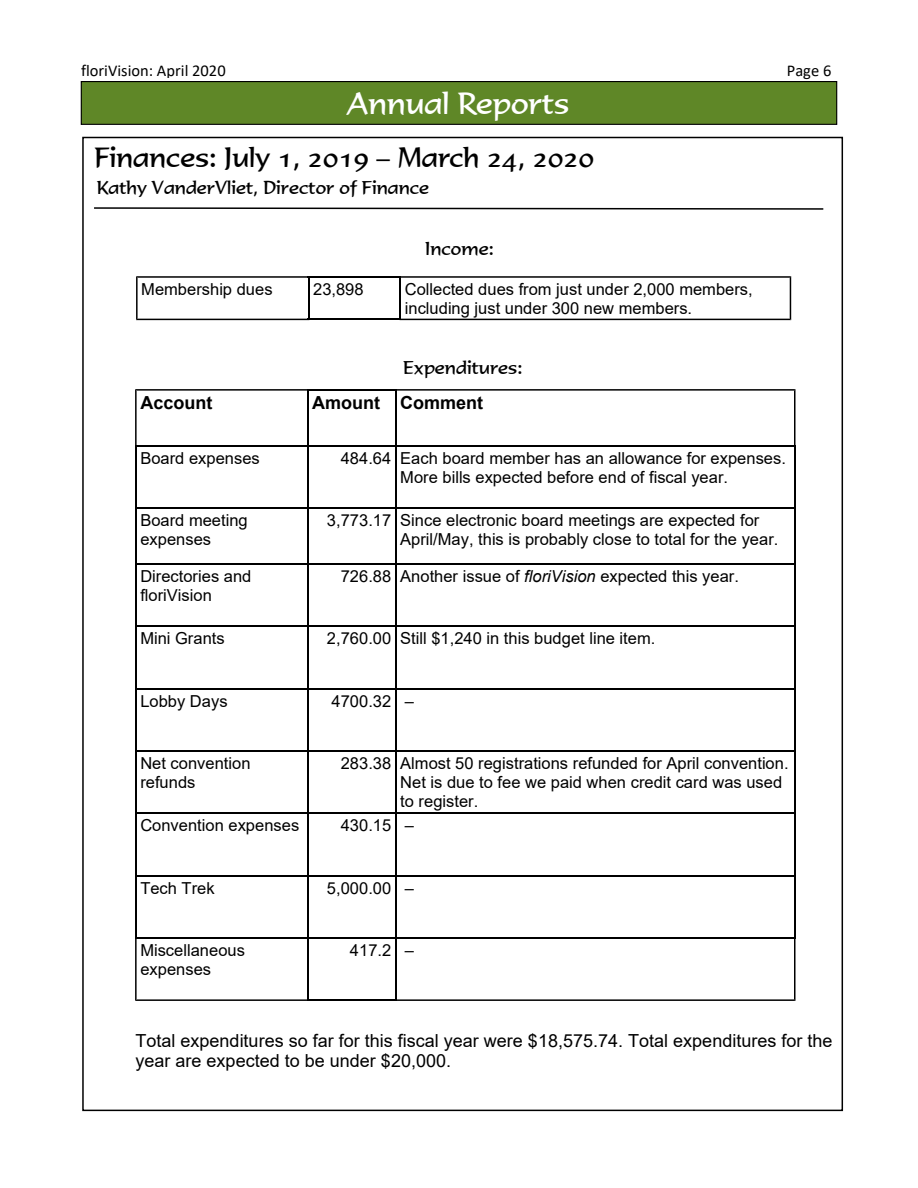
<style>
.page{position:relative;width:918px;height:1188px;background:#fff}
.page>*{position:absolute;margin:0;border:0;box-sizing:border-box;transform-origin:0 0}
.t1{font:30px "Formal 436 BT";color:#fff}
.t2{font:27px "Formal 436 BT";color:#000}
.t3{font:18px/20.7px "Arial";color:#000}
.t4{font:18px "Formal 436 BT";color:#000}
.t5{font:700 18px "Arial";color:#000}
.t6{font:16.5px/18.9px "Arial";color:#000}
.t7{font:16.5px "Calibri";color:#000}
.s1{font-style:italic}
</style>
<div class="page">
<div style="left:81px;top:82px;width:756px;height:42px;background:#5f8727"></div>
<div style="left:81px;top:81px;width:756px;height:44px;border:1px solid #000"></div>
<hr style="left:307px;top:389px;width:90px;height:2px;background:#000">
<hr style="left:307px;top:445px;width:90px;height:1px;background:#000">
<hr style="left:135px;top:507px;width:173px;height:2px;background:#000">
<hr style="left:307px;top:507px;width:90px;height:2px;background:#000">
<hr style="left:395px;top:507px;width:401px;height:2px;background:#000">
<hr style="left:135px;top:563px;width:173px;height:2px;background:#000">
<hr style="left:307px;top:563px;width:90px;height:2px;background:#000">
<hr style="left:395px;top:563px;width:401px;height:2px;background:#000">
<hr style="left:135px;top:626px;width:173px;height:1px;background:#000">
<hr style="left:307px;top:626px;width:90px;height:1px;background:#000">
<hr style="left:395px;top:626px;width:401px;height:1px;background:#000">
<hr style="left:135px;top:688px;width:173px;height:1px;background:#000">
<hr style="left:307px;top:688px;width:90px;height:1px;background:#000">
<hr style="left:395px;top:688px;width:401px;height:1px;background:#000">
<hr style="left:135px;top:750px;width:173px;height:2px;background:#000">
<hr style="left:307px;top:750px;width:90px;height:2px;background:#000">
<hr style="left:395px;top:750px;width:401px;height:2px;background:#000">
<hr style="left:135px;top:812px;width:173px;height:2px;background:#000">
<hr style="left:307px;top:812px;width:90px;height:2px;background:#000">
<hr style="left:395px;top:812px;width:401px;height:2px;background:#000">
<hr style="left:135px;top:875px;width:173px;height:1px;background:#000">
<hr style="left:307px;top:875px;width:90px;height:1px;background:#000">
<hr style="left:395px;top:875px;width:401px;height:1px;background:#000">
<hr style="left:307px;top:937px;width:90px;height:2px;background:#000">
<hr style="left:307px;top:999px;width:90px;height:2px;background:#000">
<svg style="left:135px;top:389px;width:172px;height:57px"></svg>
<hr style="left:135px;top:445px;width:2px;height:64px;background:#000">
<hr style="left:135px;top:507px;width:2px;height:58px;background:#000">
<hr style="left:135px;top:563px;width:2px;height:64px;background:#000">
<hr style="left:135px;top:626px;width:2px;height:63px;background:#000">
<hr style="left:135px;top:688px;width:2px;height:64px;background:#000">
<hr style="left:135px;top:750px;width:2px;height:64px;background:#000">
<hr style="left:135px;top:812px;width:2px;height:64px;background:#000">
<hr style="left:135px;top:875px;width:2px;height:64px;background:#000">
<svg style="left:135px;top:937px;width:172px;height:64px"></svg>
<hr style="left:307px;top:389px;width:1px;height:57px;background:#000">
<hr style="left:307px;top:445px;width:1px;height:64px;background:#000">
<hr style="left:307px;top:507px;width:1px;height:58px;background:#000">
<hr style="left:307px;top:563px;width:1px;height:64px;background:#000">
<hr style="left:307px;top:626px;width:1px;height:63px;background:#000">
<hr style="left:307px;top:688px;width:1px;height:64px;background:#000">
<hr style="left:307px;top:750px;width:1px;height:64px;background:#000">
<hr style="left:307px;top:812px;width:1px;height:64px;background:#000">
<hr style="left:307px;top:875px;width:1px;height:64px;background:#000">
<hr style="left:307px;top:937px;width:1px;height:64px;background:#000">
<hr style="left:395px;top:445px;width:2px;height:64px;background:#000">
<hr style="left:395px;top:507px;width:2px;height:58px;background:#000">
<hr style="left:395px;top:563px;width:2px;height:64px;background:#000">
<hr style="left:395px;top:626px;width:2px;height:63px;background:#000">
<hr style="left:395px;top:688px;width:2px;height:64px;background:#000">
<hr style="left:395px;top:750px;width:2px;height:64px;background:#000">
<hr style="left:395px;top:812px;width:2px;height:64px;background:#000">
<hr style="left:395px;top:875px;width:2px;height:64px;background:#000">
<svg style="left:395px;top:389px;width:401px;height:57px"></svg>
<hr style="left:794px;top:445px;width:2px;height:64px;background:#000">
<hr style="left:794px;top:507px;width:2px;height:58px;background:#000">
<hr style="left:794px;top:563px;width:2px;height:64px;background:#000">
<hr style="left:794px;top:626px;width:2px;height:63px;background:#000">
<hr style="left:794px;top:688px;width:2px;height:64px;background:#000">
<hr style="left:794px;top:750px;width:2px;height:64px;background:#000">
<hr style="left:794px;top:812px;width:2px;height:64px;background:#000">
<hr style="left:794px;top:875px;width:2px;height:64px;background:#000">
<svg style="left:395px;top:937px;width:401px;height:64px"></svg>
<hr style="left:308px;top:276px;width:93px;height:2px;background:#000">
<hr style="left:308px;top:319px;width:93px;height:1px;background:#000">
<svg style="left:136px;top:276px;width:172px;height:44px"></svg>
<hr style="left:308px;top:276px;width:1px;height:44px;background:#000">
<svg style="left:400px;top:276px;width:391px;height:44px"></svg>
<svg style="left:94px;top:207px;width:730px;height:3px"></svg>
<p class="t7" style="left:81px;top:64px;width:146px">floriVision: April 2020</p>
<p class="t7" style="left:787px;top:63px;width:46px">Page 6</p>
<h1 class="t1" style="left:348px;top:92px;width:223px">Annual Reports</h1>
<h2 class="t2" style="left:94px;top:146px;width:501px">Finances: July 1, 2019 – March 24, 2020</h2>
<p class="t4" style="left:97px;top:181px;width:334px">Kathy VanderVliet, Director of Finance</p>
<p class="t4" style="left:425px;top:241px;width:70px">Income:</p>
<p class="t6" style="left:141px;top:281px;width:133px">Membership dues</p>
<p class="t6" style="left:313px;top:281px;width:52px">23,898</p>
<p class="t6" style="left:405px;top:281px;width:349px">Collected dues from just under 2,000 members, including just under 300 new members.</p>
<p class="t4" style="left:403px;top:360px;width:121px">Expenditures:</p>
<p class="t5" style="left:140px;top:396px;width:74px">Account</p>
<p class="t5" style="left:312px;top:396px;width:173px">Amount Comment</p>
<p class="t6" style="left:140px;top:450px;width:121px">Board expenses</p>
<p class="t6" style="left:341px;top:450px;width:447px;text-align:center">484.64 Each board member has an allowance for expenses.<br>More bills expected before end of fiscal year.</p>
<p class="t6" style="left:140px;top:512px;width:109px">Board meeting expenses</p>
<p class="t6" style="left:400px;top:512px;width:380px;text-indent:-73px">3,773.17 Since electronic board meetings are expected for<br>April/May, this is probably close to total for the year.</p>
<p class="t6" style="left:140px;top:568px;width:113px">Directories and floriVision</p>
<p class="t6" style="left:341px;top:568px;width:400px">726.88 Another issue of <span class="s1">floriVision</span> expected this year.</p>
<p class="t6" style="left:140px;top:631px;width:86px">Mini Grants</p>
<p class="t6" style="left:327px;top:631px;width:330px">2,760.00 Still $1,240 in this budget line item.</p>
<p class="t6" style="left:140px;top:693px;width:89px">Lobby Days</p>
<p class="t6" style="left:332px;top:693px;width:84px">4700.32 –</p>
<p class="t6" style="left:140px;top:755px;width:112px">Net convention refunds</p>
<p class="t6" style="left:400px;top:755px;width:390px;text-indent:-60px">283.38 Almost 50 registrations refunded for April convention.<br>Net is due to fee we paid when credit card was used to register.</p>
<p class="t6" style="left:140px;top:817px;width:160px">Convention expenses</p>
<p class="t6" style="left:341px;top:817px;width:75px">430.15 –</p>
<p class="t6" style="left:140px;top:880px;width:76px">Tech Trek</p>
<p class="t6" style="left:327px;top:880px;width:89px">5,000.00 –</p>
<p class="t6" style="left:140px;top:942px;width:106px">Miscellaneous expenses</p>
<p class="t6" style="left:350px;top:942px;width:66px">417.2 –</p>
<p class="t3" style="left:135px;top:1032px;width:699px">Total expenditures so far for this fiscal year were $18,575.74. Total expenditures for the year are expected to be under $20,000.</p>
</div>
